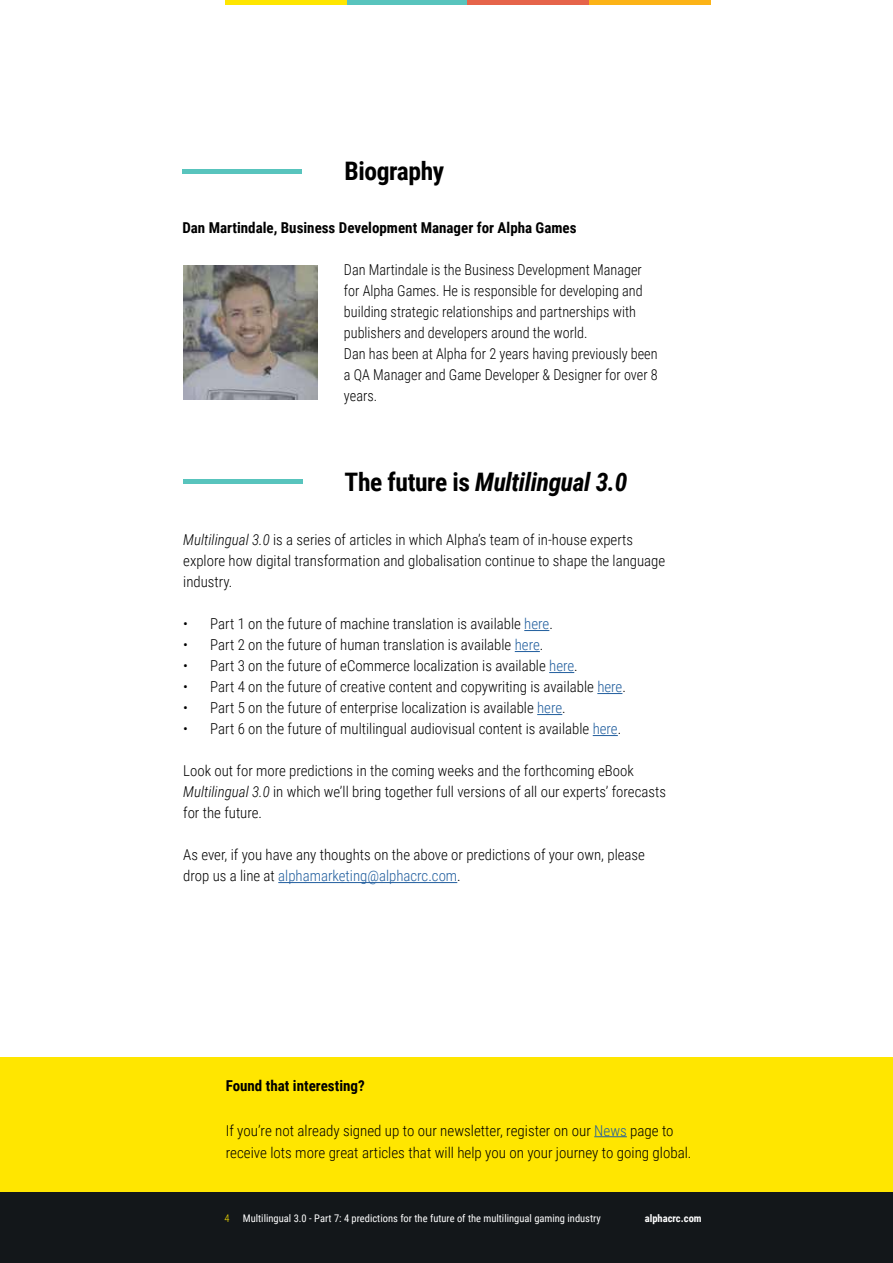
<style>
.page{position:relative;width:893px;height:1263px;background:#fff}
.page>*{position:absolute;margin:0;border:0;box-sizing:border-box;transform-origin:0 0}
.t1{font:italic 700 25.5px "Roboto Condensed";letter-spacing:-.015em;color:#000}
.t2{font:700 25.5px "Roboto Condensed";letter-spacing:-.015em;color:#000}
.t3{font:300 15px/21px "Roboto Condensed";color:#000}
.t4{font:300 15px/21px "Roboto Condensed";color:#000;scale:.95 1}
.t5{font:700 15px "Roboto Condensed";color:#000}
.t6{font:10.5px "Roboto Condensed";color:#fff}
.t7{font:700 10.5px "Roboto Condensed";color:#fff}
.t8{font:300 10.5px "Roboto Condensed";color:#ffe600}
.s1{font-style:normal}
.s2{font-style:italic}
.s3{color:#215e9e}
</style>
<div class="page">
<div style="left:0;top:1178px;width:893px;height:85px;background:#13171a"></div>
<hr style="left:346px;top:0;width:122px;height:4px;background:#58c4bd">
<hr style="left:468px;top:0;width:121px;height:4px;background:#e6644a">
<hr style="left:225px;top:0;width:122px;height:4px;background:#ffe600">
<hr style="left:589px;top:0;width:121px;height:4px;background:#fcb316">
<div style="left:0;top:1057px;width:893px;height:135px;background:#ffe600"></div>
<hr style="left:594px;top:1136px;width:33px;height:1px;background:#215e9e">
<hr style="left:183px;top:169px;width:119px;height:4px;background:#58c4bd">
<hr style="left:183px;top:480px;width:119px;height:4px;background:#58c4bd">
<svg style="left:524px;top:630px;width:25px;height:1px"></svg>
<svg style="left:515px;top:651px;width:25px;height:1px"></svg>
<svg style="left:549px;top:672px;width:25px;height:1px"></svg>
<svg style="left:597px;top:693px;width:25px;height:1px"></svg>
<svg style="left:537px;top:714px;width:25px;height:1px"></svg>
<svg style="left:593px;top:735px;width:25px;height:1px"></svg>
<hr style="left:278px;top:882px;width:179px;height:1px;background:#215e9e">
<img style="left:183px;top:265px;width:134px;height:135px">
<h1 class="t2" style="left:344px;top:153px;width:101px">Biography</h1>
<p class="t5" style="left:182px;top:217px;width:396px">Dan Martindale, Business Development Manager for Alpha Games</p>
<p class="t4" style="left:344px;top:259px;width:332px">Dan Martindale is the Business Development Manager for Alpha Games. He is responsible for developing and building strategic relationships and partnerships with publishers and developers around the world.<br>Dan has been at Alpha for 2 years having previously been a QA Manager and Game Developer &amp; Designer for over 8 years.</p>
<h1 class="t1" style="left:345px;top:464px;width:284px"><span class="s1">The future is</span> Multilingual 3.0</h1>
<p class="t3" style="left:183px;top:529px;width:483px"><span class="s2">Multilingual 3.0</span> is a series of articles in which Alpha’s team of in-house experts explore how digital transformation and globalisation continue to shape the language industry.</p>
<p class="t3" style="left:183px;top:613px;width:371px">• Part 1 on the future of machine translation is available <span class="s3">here</span>.</p>
<p class="t3" style="left:183px;top:634px;width:362px">• Part 2 on the future of human translation is available <span class="s3">here</span>.</p>
<p class="t3" style="left:183px;top:655px;width:396px">• Part 3 on the future of eCommerce localization is available <span class="s3">here</span>.</p>
<p class="t3" style="left:183px;top:676px;width:444px">• Part 4 on the future of creative content and copywriting is available <span class="s3">here</span>.</p>
<p class="t3" style="left:183px;top:697px;width:384px">• Part 5 on the future of enterprise localization is available <span class="s3">here</span>.</p>
<p class="t3" style="left:183px;top:718px;width:440px">• Part 6 on the future of multilingual audiovisual content is available <span class="s3">here</span>.</p>
<p class="t3" style="left:183px;top:760px;width:484px">Look out for more predictions in the coming weeks and the forthcoming eBook<br><span class="s2">Multilingual 3.0</span> in which we’ll bring together full versions of all our experts’ forecasts for the future.</p>
<p class="t3" style="left:183px;top:844px;width:463px">As ever, if you have any thoughts on the above or predictions of your own, please drop us a line at <span class="s3">alphamarketing@alphacrc.com</span>.</p>
<p class="t5" style="left:226px;top:1075px;width:141px">Found that interesting?</p>
<p class="t3" style="left:226px;top:1118px;width:467px;line-height:22.5px">If you’re not already signed up to our newsletter, register on our <span class="s3">News</span> page to receive lots more great articles that will help you on your journey to going global.</p>
<p class="t8" style="left:225px;top:1211px;width:7px">4</p>
<p class="t6" style="left:243px;top:1211px;width:360px">Multilingual 3.0 - Part 7: 4 predictions for the future of the multilingual gaming industry</p>
<p class="t7" style="left:645px;top:1211px;width:58px">alphacrc.com</p>
</div>
